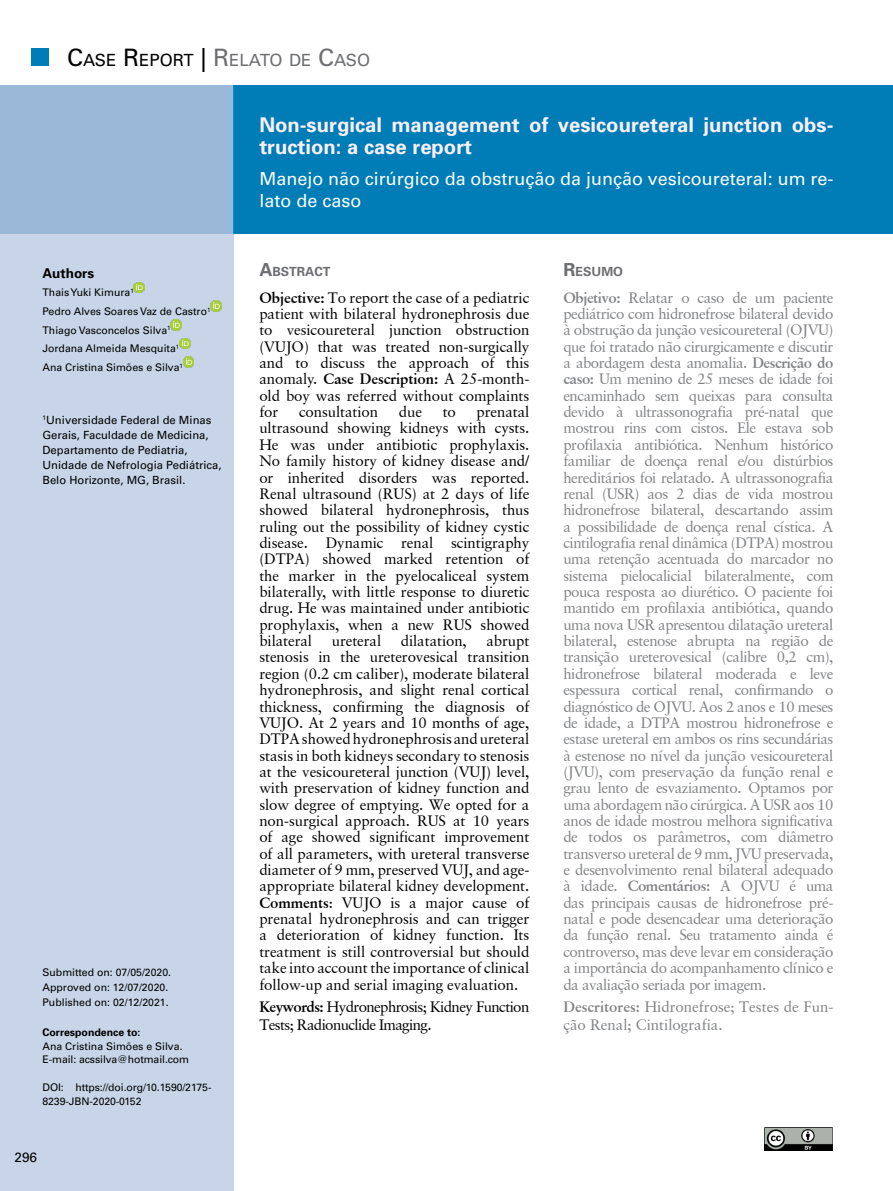
<style>
.page{position:relative;width:893px;height:1191px;background:#fff}
.page>*{position:absolute;margin:0;border:0;box-sizing:border-box;transform-origin:0 0}
.t1{font:20.25px/22.5px "Univers 65 Bold";color:#f9eff6}
.t2{font:18px/21.6px "Univers LT Std";color:#fafdff}
.t3{font:16.8px "Univers LT Std";color:#6d6e71}
.t4{font:15px/16.4px "Garamond Retrospective S Si";letter-spacing:-.03em;color:#808285;text-align:justify}
.t5{font:15px/16.4px "Garamond Retrospective S Si";letter-spacing:-.005em;color:#000;text-align:justify}
.t6{font:15px/18px "Garamond Retrospective S Si";letter-spacing:-.04em;color:#000}
.t7{font:15px/18px "Garamond Retrospective S Si";color:#808285}
.t8{font:13.5px "Univers 65 Bold";color:#000}
.t9{font:13.5px "Univers LT Std";color:#000}
.t10{font:12.6px "Univers 65 Bold";color:#6d6e71}
.t11{font:11.25px/15px "Univers LT Std";color:#000}
.t12{font:10.5px/18.6px "Univers LT Std";color:#000}
.t13{font:10.5px "Univers 65 Bold";color:#000}
.s1{font-size:24px;color:#000}
.s2{color:#000}
.s3{font-size:24px}
.s4{font-size:18px}
.s5{font-weight:700}
</style>
<div class="page">
<div style="left:0;top:234px;width:234px;height:957px;background:#c8d5e8"></div>
<div style="left:234px;top:85px;width:659px;height:149px;background:#007cb7"></div>
<div style="left:0;top:85px;width:234px;height:149px;background:#9cb8d8"></div>
<div style="left:32px;top:49px;width:17px;height:17px;background:#007cb7"></div>
<svg style="left:134px;top:282px;width:11px;height:11px"></svg>
<svg style="left:210px;top:301px;width:11px;height:10px"></svg>
<svg style="left:171px;top:319px;width:10px;height:11px"></svg>
<svg style="left:179px;top:338px;width:11px;height:11px"></svg>
<svg style="left:183px;top:357px;width:11px;height:10px"></svg>
<img style="left:764px;top:1127px;width:68px;height:23px">
<p class="t3" style="left:67px;top:50px;width:305px"><span class="s1">C</span><span class="s2">ASE</span> <span class="s1">R</span><span class="s2">EPORT</span> <span class="s1">|</span> <span class="s3">R</span>ELATO DE <span class="s3">C</span>ASO</p>
<p class="t8" style="left:43px;top:265px;width:53px">Authors</p>
<p class="t12" style="left:43px;top:283px;width:169px">Thais Yuki Kimura<sup>1<br></sup>Pedro Alves Soares Vaz de Castro<sup>1<br></sup>Thiago Vasconcelos Silva<sup>1<br></sup>Jordana Almeida Mesquita<sup>1<br></sup>Ana Cristina Simões e Silva<sup>1</sup></p>
<p class="t11" style="left:43px;top:412px;width:181px"><sup>1</sup>Universidade Federal de Minas<br>Gerais, Faculdade de Medicina,<br>Departamento de Pediatria,<br>Unidade de Nefrologia Pediátrica,<br>Belo Horizonte, MG, Brasil.</p>
<p class="t12" style="left:43px;top:964px;width:130px;line-height:15.6px">Submitted on: 07/05/2020.<br>Approved on: 12/07/2020.</p>
<p class="t13" style="left:43px;top:1026px;width:100px">Correspondence to:</p>
<p class="t12" style="left:43px;top:1039px;width:148px;line-height:13.5px">Ana Cristina Simões e Silva.<br>E-mail: acssilva@hotmail.com</p>
<p class="t12" style="left:43px;top:1081px;width:171px;line-height:13.5px">DOI: https://doi.org/10.1590/2175-<br>8239-JBN-2020-0152</p>
<p class="t12" style="left:43px;top:993px;width:128px">Published on: 02/12/2021.</p>
<p class="t9" style="left:15px;top:1149px;width:24px">296</p>
<h1 class="t1" style="left:259px;top:113px;width:576px">Non-surgical management of vesicoureteral junction obs&shy;truction: a case report</h1>
<p class="t2" style="left:259px;top:168px;width:576px">Manejo não cirúrgico da obstrução da junção vesicoureteral: um re&shy;lato de caso</p>
<p class="t10" style="left:259px;top:264px;width:73px"><span class="s4">A</span>BSTRACT</p>
<p class="t5" style="left:259px;top:289px;width:271px"><span class="s5">Objective:</span> To report the case of a pediatric patient with bilateral hydronephrosis due to vesicoureteral junction obstruction (VUJO) that was treated non-surgically and to discuss the approach of this anomaly. <span class="s5">Case Description:</span> A 25-month&shy;old boy was referred without complaints for</p>
<p class="t5" style="left:259px;top:403px;width:272px;text-indent:217px">prenatal ultrasound showing kidneys with cysts.<br>He was under antibiotic prophylaxis.<br>No family history of kidney disease and/ or inherited disorders was reported.<br>Renal ultrasound (RUS) at 2 days of life showed bilateral hydronephrosis, thus ruling out the possibility of kidney cystic disease. Dynamic renal scintigraphy (DTPA) showed marked retention of the marker in the pyelocaliceal system bilaterally, with little response to diuretic drug. He was maintained under antibiotic prophylaxis, when a new RUS showed bilateral</p>
<p class="t5" style="left:299px;top:403px;width:81px">consultation</p>
<p class="t5" style="left:399px;top:403px;width:25px">due</p>
<p class="t5" style="left:443px;top:403px;width:15px">to</p>
<p class="t5" style="left:259px;top:632px;width:272px;text-indent:227px">abrupt stenosis in the ureterovesical transition region (0.2 cm caliber), moderate bilateral hydronephrosis, and slight renal cortical thickness, confirming the diagnosis of VUJO. At 2 years and 10 months of age, DTPA showed hydronephrosis and ureteral stasis in both kidneys secondary to stenosis at the vesicoureteral junction (VUJ) level, with preservation of kidney function and slow degree of emptying. We opted for a non-surgical approach. RUS at 10 years of age showed significant improvement of all parameters, with ureteral transverse diameter of 9 mm, preserved VUJ, and age&shy;appropriate bilateral kidney development.<br><span class="s5">Comments</span>: VUJO is a major cause of prenatal hydronephrosis and can trigger a deterioration of kidney function. Its treatment is still controversial but should take into account the importance of clinical follow-up and serial imaging evaluation.</p>
<p class="t5" style="left:332px;top:632px;width:51px">ureteral</p>
<p class="t5" style="left:401px;top:632px;width:67px">dilatation,</p>
<p class="t6" style="left:259px;top:997px;width:271px"><span class="s5">Keywords:</span> Hydronephrosis; Kidney Function<br>Tests; Radionuclide Imaging.</p>
<p class="t10" style="left:563px;top:264px;width:61px"><span class="s4">R</span>ESUMO</p>
<p class="t4" style="left:563px;top:289px;width:272px"><span class="s5">Objetivo:</span> Relatar o caso de um paciente pediátrico com hidronefrose bilateral devido à obstrução da junção vesicoureteral (OJVU) que foi tratado não cirurgicamente e discutir a abordagem desta anomalia. <span class="s5">Descrição do caso:</span> Um menino de 25 meses de idade foi encaminhado sem queixas para consulta devido à ultrassonografia pré-natal que mostrou rins com cistos. Ele estava sob profilaxia antibiótica. Nenhum histórico familiar de doença renal e/ou distúrbios hereditários foi relatado. A ultrassonografia renal (USR) aos 2 dias de vida mostrou hidronefrose bilateral, descartando assim a possibilidade de doença renal cística. A cintilografia renal dinâmica (DTPA) mostrou uma retenção acentuada do marcador no sistema pielocalicial bilateralmente, com pouca resposta ao diurético. O paciente foi mantido em profilaxia antibiótica, quando uma nova USR apresentou dilatação ureteral bilateral, estenose abrupta na região de transição ureterovesical (calibre 0,2 cm), hidronefrose bilateral moderada e leve espessura cortical renal, confirmando o diagnóstico de OJVU. Aos 2 anos e 10 meses de idade, a DTPA mostrou hidronefrose e estase ureteral em ambos os rins secundárias à estenose no nível da junção vesicoureteral (JVU), com preservação da função renal e grau lento de esvaziamento. Optamos por uma abordagem não cirúrgica. A USR aos 10 anos de idade mostrou melhora significativa de todos os parâmetros, com diâmetro transverso ureteral de 9 mm, JVU preservada, e desenvolvimento renal bilateral adequado à idade. <span class="s5">Comentários:</span> A OJVU é uma das principais causas de hidronefrose pré&shy;natal e pode desencadear uma deterioração da função renal. Seu tratamento ainda é controverso, mas deve levar em consideração a importância do acompanhamento clínico e da avaliação seriada por imagem.</p>
<p class="t7" style="left:563px;top:997px;width:271px"><span class="s5">Descritores:</span> Hidronefrose; Testes de Fun&shy;ção Renal; Cintilografia.</p>
</div>
